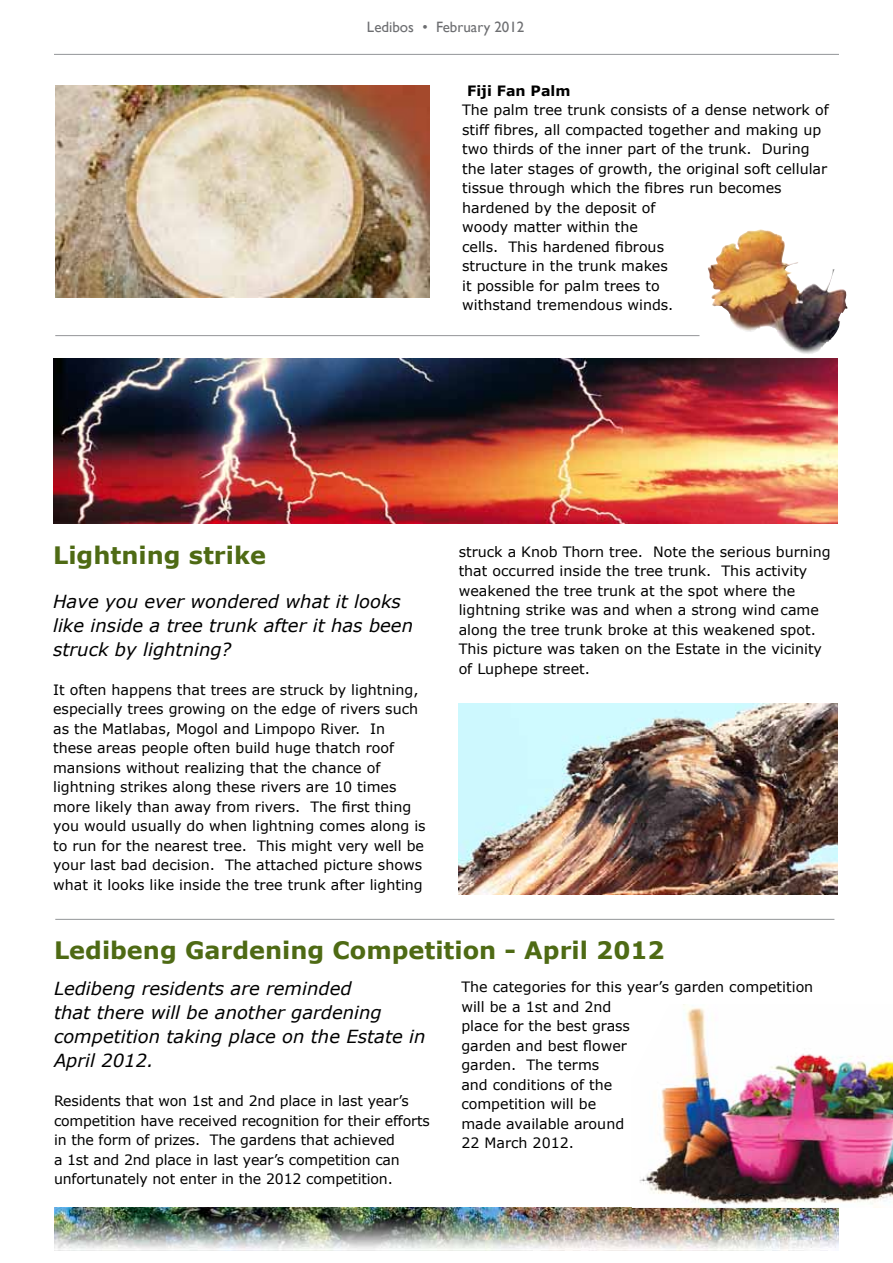
<style>
.page{position:relative;width:893px;height:1263px;background:#fff}
.page>*{position:absolute;margin:0;border:0;box-sizing:border-box;transform-origin:0 0}
.t1{font:700 24px "Verdana";color:#4e6a14}
.t2{font:italic 18px/24px "Verdana";color:#000}
.t3{font:15px "Gill Sans";color:#6d6e71}
.t4{font:14.25px/19.5px "Verdana";color:#000}
.t5{font:700 14.25px "Verdana";color:#000}
</style>
<div class="page">
<img style="left:54px;top:1208px;width:785px;height:43px">
<hr style="left:54px;top:54px;width:785px;height:1px;background:#939598">
<img style="left:55px;top:85px;width:375px;height:213px">
<hr style="left:55px;top:335px;width:644px;height:1px;background:#939598">
<img style="left:707px;top:229px;width:109px;height:125px">
<img style="left:53px;top:358px;width:784px;height:165px">
<img style="left:459px;top:704px;width:378px;height:190px">
<img style="left:639px;top:1004px;width:254px;height:204px">
<hr style="left:55px;top:919px;width:779px;height:1px;background:#939598">
<p class="t3" style="left:367px;top:18px;width:159px">Ledibos • February 2012</p>
<p class="t5" style="left:467px;top:81px;width:105px">Fiji Fan Palm</p>
<p class="t4" style="left:462px;top:101px;width:368px">The palm tree trunk consists of a dense network of stiff fibres, all compacted together and making up two thirds of the inner part of the trunk. During the later stages of growth, the original soft cellular tissue through which the fibres run becomes hardened by the deposit of<br>woody matter within the<br>cells. This hardened fibrous<br>structure in the trunk makes<br>it possible for palm trees to<br>withstand tremendous winds.</p>
<h1 class="t1" style="left:53px;top:540px;width:215px">Lightning strike</h1>
<p class="t2" style="left:53px;top:589px;width:361px">Have you ever wondered what it looks like inside a tree trunk after it has been struck by lightning?</p>
<p class="t4" style="left:53px;top:680px;width:374px">It often happens that trees are struck by lightning, especially trees growing on the edge of rivers such as the Matlabas, Mogol and Limpopo River. In these areas people often build huge thatch roof mansions without realizing that the chance of lightning strikes along these rivers are 10 times more likely than away from rivers. The first thing you would usually do when lightning comes along is to run for the nearest tree. This might very well be your last bad decision. The attached picture shows what it looks like inside the tree trunk after lighting</p>
<p class="t4" style="left:459px;top:542px;width:373px">struck a Knob Thorn tree. Note the serious burning that occurred inside the tree trunk. This activity weakened the tree trunk at the spot where the lightning strike was and when a strong wind came along the tree trunk broke at this weakened spot.<br>This picture was taken on the Estate in the vicinity of Luphepe street.</p>
<h1 class="t1" style="left:54px;top:935px;width:612px">Ledibeng Gardening Competition - April 2012</h1>
<p class="t2" style="left:54px;top:977px;width:373px">Ledibeng residents are reminded<br>that there will be another gardening competition taking place on the Estate in<br>April 2012.</p>
<p class="t4" style="left:54px;top:1091px;width:377px">Residents that won 1st and 2nd place in last year’s competition have received recognition for their efforts in the form of prizes. The gardens that achieved<br>a 1st and 2nd place in last year’s competition can unfortunately not enter in the 2012 competition.</p>
<p class="t4" style="left:461px;top:978px;width:353px">The categories for this year’s garden competition will be a 1st and 2nd<br>place for the best grass<br>garden and best flower<br>garden. The terms<br>and conditions of the<br>competition will be<br>made available around<br>22 March 2012.</p>
</div>
